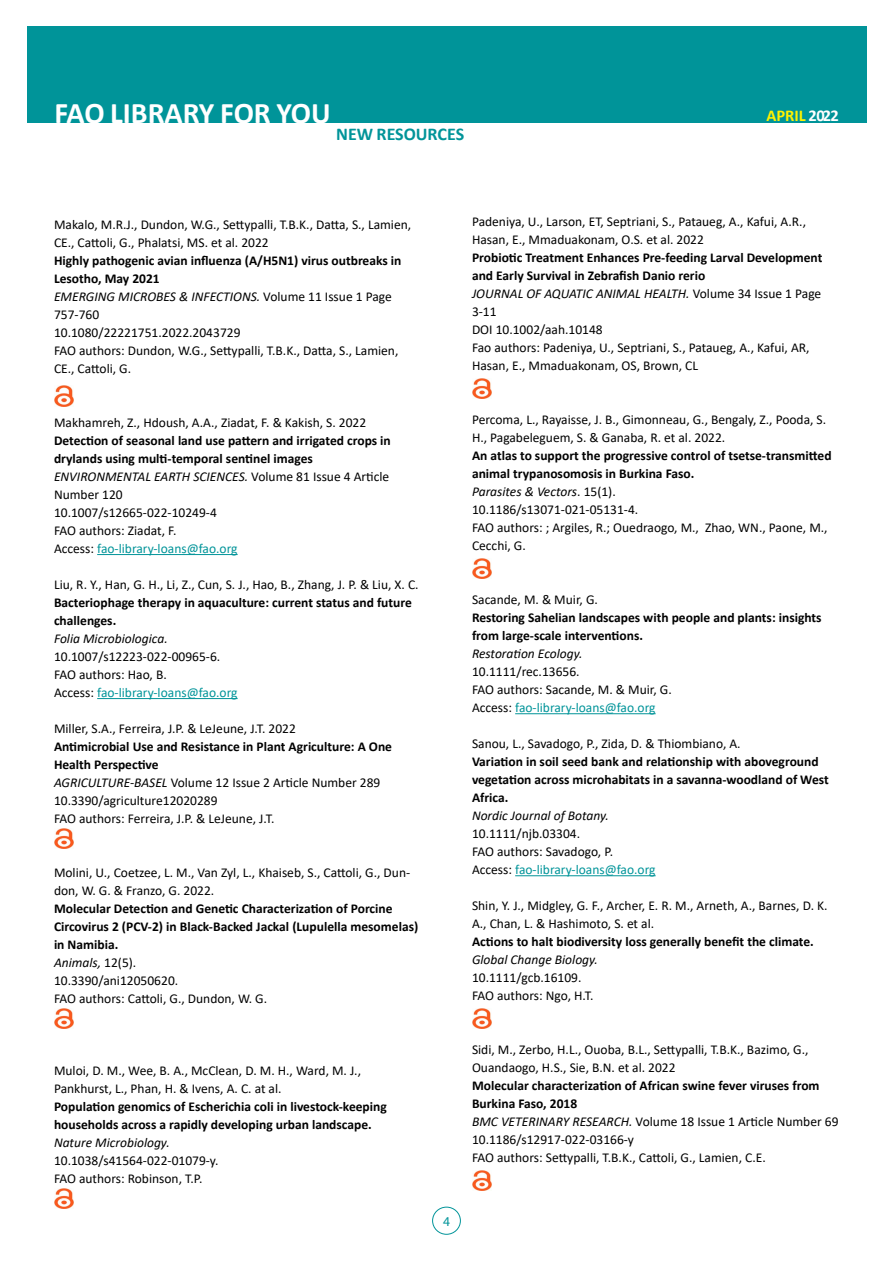
<style>
.page{position:relative;width:893px;height:1263px;background:#fff}
.page>*{position:absolute;margin:0;border:0;box-sizing:border-box;transform-origin:0 0}
.t1{font:700 30px "Calibri";color:#fff}
.t2{font:700 18px "Calibri";color:#009499}
.t3{font:700 16.5px "Calibri";letter-spacing:-.005em;color:#fff200}
.t4{font:13.5px/18px "Calibri";color:#000}
.t5{font:700 13.5px/18px "Calibri";color:#000}
.t6{font:italic 13.5px "Calibri";color:#000}
.t7{font:13.5px "Myriad Pro";color:#009499}
.s1{color:#fff}
.s2{font-weight:700}
.s3{font-style:italic}
.s4{font-weight:400;font-style:italic}
.s5{font-weight:400}
.s6{font-weight:400;color:#009499}
.s7{color:#009499}
</style>
<div class="page">
<div style="left:27px;top:26px;width:839px;height:97px;background:#009499"></div>
<div style="left:432px;top:1207px;width:29px;height:28px;border:1px solid #009499;border-radius:50%"></div>
<img style="left:54px;top:386px;width:19px;height:20px">
<img style="left:54px;top:828px;width:19px;height:21px">
<img style="left:472px;top:378px;width:19px;height:21px">
<img style="left:472px;top:558px;width:19px;height:21px">
<img style="left:472px;top:1008px;width:19px;height:21px">
<img style="left:54px;top:1008px;width:19px;height:21px">
<img style="left:54px;top:1188px;width:19px;height:21px">
<img style="left:472px;top:1170px;width:19px;height:21px">
<hr style="left:97px;top:554px;width:141px;height:1px;background:#009499">
<hr style="left:97px;top:698px;width:141px;height:1px;background:#009499">
<hr style="left:515px;top:713px;width:141px;height:1px;background:#009499">
<hr style="left:515px;top:875px;width:141px;height:1px;background:#009499">
<h1 class="t1" style="left:55px;top:92px;width:278px">FAO LIBRARY FOR YOU</h1>
<h2 class="t2" style="left:336px;top:121px;width:129px">NEW RESOURCES</h2>
<p class="t3" style="left:766px;top:104px;width:74px">APRIL <span class="s1">2022</span></p>
<p class="t4" style="left:54px;top:215px;width:359px">Makalo, M.R.J., Dundon, W.G., Settypalli, T.B.K., Datta, S., Lamien,<br>CE., Cattoli, G., Phalatsi, MS. et al. 2022</p>
<p class="t4" style="left:54px;top:251px;width:349px"><span class="s2">Highly pathogenic avian influenza (A/H5N1) virus outbreaks in Lesotho, May 2021<br></span><span class="s3">EMERGING MICROBES &amp; INFECTIONS.</span> Volume 11 Issue 1 Page 757-760<br>10.1080/22221751.2022.2043729<br>FAO authors: Dundon, W.G., Settypalli, T.B.K., Datta, S., Lamien, CE., Cattoli, G.</p>
<p class="t4" style="left:54px;top:413px;width:314px">Makhamreh, Z., Hdoush, A.A., Ziadat, F. &amp; Kakish, S. 2022</p>
<p class="t5" style="left:54px;top:431px;width:338px">Detection of seasonal land use pattern and irrigated crops in drylands using multi-temporal sentinel images <span class="s4">ENVIRONMENTAL EARTH SCIENCES.</span> <span class="s5">Volume 81 Issue 4 Article Number 120<br>10.1007/s12665-022-10249-4<br>FAO authors: Ziadat, F.<br>Access:</span> <span class="s6">fao-library-loans@fao.org</span></p>
<p class="t4" style="left:54px;top:575px;width:366px">Liu, R. Y., Han, G. H., Li, Z., Cun, S. J., Hao, B., Zhang, J. P. &amp; Liu, X. C.</p>
<p class="t5" style="left:54px;top:593px;width:359px">Bacteriophage therapy in aquaculture: current status and future challenges.</p>
<p class="t6" style="left:54px;top:629px;width:115px">Folia Microbiologica.</p>
<p class="t4" style="left:54px;top:647px;width:185px">10.1007/s12223-022-00965-6.<br>FAO authors: Hao, B.<br>Access: <span class="s7">fao-library-loans@fao.org</span></p>
<p class="t4" style="left:54px;top:719px;width:243px">Miller, S.A., Ferreira, J.P. &amp; LeJeune, J.T. 2022</p>
<p class="t4" style="left:54px;top:737px;width:340px"><span class="s2">Antimicrobial Use and Resistance in Plant Agriculture: A One Health Perspective<br></span><span class="s3">AGRICULTURE-BASEL</span> Volume 12 Issue 2 Article Number 289<br>10.3390/agriculture12020289<br>FAO authors: Ferreira, J.P. &amp; LeJeune, J.T.</p>
<p class="t4" style="left:54px;top:863px;width:358px">Molini, U., Coetzee, L. M., Van Zyl, L., Khaiseb, S., Cattoli, G., Dun&shy;don, W. G. &amp; Franzo, G. 2022.</p>
<p class="t5" style="left:54px;top:899px;width:366px">Molecular Detection and Genetic Characterization of Porcine Circovirus 2 (PCV-2) in Black-Backed Jackal (Lupulella mesomelas) in Namibia.<br><span class="s4">Animals,</span> <span class="s5">12(5).<br>10.3390/ani12050620.<br>FAO authors: Cattoli, G., Dundon, W. G.</span></p>
<p class="t4" style="left:54px;top:1061px;width:309px">Muloi, D. M., Wee, B. A., McClean, D. M. H., Ward, M. J.,<br>Pankhurst, L., Phan, H. &amp; Ivens, A. C. at al.</p>
<p class="t5" style="left:54px;top:1097px;width:334px">Population genomics of Escherichia coli in livestock-keeping households across a rapidly developing urban landscape.</p>
<p class="t6" style="left:54px;top:1133px;width:117px">Nature Microbiology.</p>
<p class="t4" style="left:54px;top:1151px;width:166px">10.1038/s41564-022-01079-y.<br>FAO authors: Robinson, T.P.</p>
<p class="t7" style="left:443px;top:1213px;width:8px">4</p>
<p class="t4" style="left:472px;top:212px;width:336px">Padeniya, U., Larson, ET, Septriani, S., Pataueg, A., Kafui, A.R.,<br>Hasan, E., Mmaduakonam, O.S. et al. 2022</p>
<p class="t4" style="left:472px;top:248px;width:352px"><span class="s2">Probiotic Treatment Enhances Pre-feeding Larval Development and Early Survival in Zebrafish Danio rerio<br></span><span class="s3">JOURNAL OF AQUATIC ANIMAL HEALTH.</span> Volume 34 Issue 1 Page 3-11<br>DOI 10.1002/aah.10148<br>Fao authors: Padeniya, U., Septriani, S., Pataueg, A., Kafui, AR, Hasan, E., Mmaduakonam, OS, Brown, CL</p>
<p class="t4" style="left:472px;top:410px;width:356px">Percoma, L., Rayaisse, J. B., Gimonneau, G., Bengaly, Z., Pooda, S.<br>H., Pagabeleguem, S. &amp; Ganaba, R. et al. 2022.</p>
<p class="t4" style="left:472px;top:446px;width:361px"><span class="s2">An atlas to support the progressive control of tsetse-transmitted animal trypanosomosis in Burkina Faso.<br></span><span class="s3">Parasites &amp; Vectors</span>. 15(1).<br>10.1186/s13071-021-05131-4.<br>FAO authors: ; Argiles, R.; Ouedraogo, M., Zhao, WN., Paone, M., Cecchi, G.</p>
<p class="t4" style="left:472px;top:590px;width:127px">Sacande, M. &amp; Muir, G.</p>
<p class="t5" style="left:472px;top:608px;width:351px">Restoring Sahelian landscapes with people and plants: insights from large-scale interventions.</p>
<p class="t6" style="left:472px;top:644px;width:112px">Restoration Ecology.</p>
<p class="t4" style="left:472px;top:662px;width:201px">10.1111/rec.13656.<br>FAO authors: Sacande, M. &amp; Muir, G.<br>Access: <span class="s7">fao-library-loans@fao.org</span></p>
<p class="t4" style="left:472px;top:734px;width:270px">Sanou, L., Savadogo, P., Zida, D. &amp; Thiombiano, A.</p>
<p class="t5" style="left:472px;top:752px;width:358px">Variation in soil seed bank and relationship with aboveground vegetation across microhabitats in a savanna-woodland of West<br>Africa.</p>
<p class="t6" style="left:472px;top:806px;width:138px">Nordic Journal of Botany.</p>
<p class="t4" style="left:472px;top:824px;width:185px">10.1111/njb.03304.<br>FAO authors: Savadogo, P.<br>Access: <span class="s7">fao-library-loans@fao.org</span></p>
<p class="t4" style="left:472px;top:896px;width:357px">Shin, Y. J., Midgley, G. F., Archer, E. R. M., Arneth, A., Barnes, D. K.<br>A., Chan, L. &amp; Hashimoto, S. et al.</p>
<p class="t5" style="left:472px;top:932px;width:343px">Actions to halt biodiversity loss generally benefit the climate.</p>
<p class="t6" style="left:472px;top:950px;width:128px">Global Change Biology.</p>
<p class="t4" style="left:472px;top:968px;width:123px">10.1111/gcb.16109.<br>FAO authors: Ngo, H.T.</p>
<p class="t4" style="left:472px;top:1040px;width:338px">Sidi, M., Zerbo, H.L., Ouoba, B.L., Settypalli, T.B.K., Bazimo, G.,<br>Ouandaogo, H.S., Sie, B.N. et al. 2022</p>
<p class="t4" style="left:472px;top:1076px;width:368px"><span class="s2">Molecular characterization of African swine fever viruses from Burkina Faso, 2018<br></span><span class="s3">BMC VETERINARY RESEARCH.</span> Volume 18 Issue 1 Article Number 69<br>10.1186/s12917-022-03166-y<br>FAO authors: Settypalli, T.B.K., Cattoli, G., Lamien, C.E.</p>
</div>
